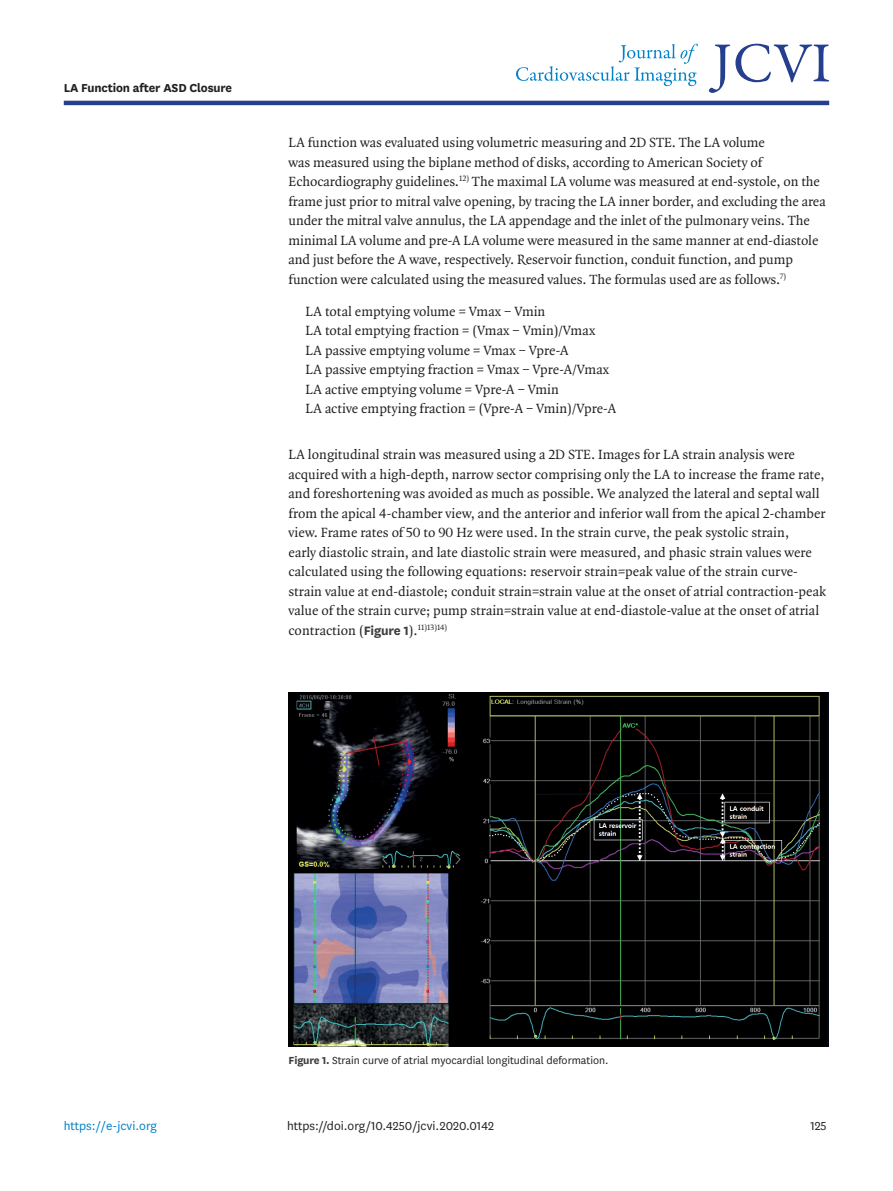
<style>
.page{position:relative;width:893px;height:1191px;background:#fff}
.page>*{position:absolute;margin:0;border:0;box-sizing:border-box;transform-origin:0 0}
.body_p{font:14.25px/19.5px "Quadraat OT";color:#231f20}
.lu1_m{font:14.25px "Quadraat OT";color:#231f20}
.lu1_l{font:14.25px "Quadraat OT";color:#231f20}
.lu1_f{font:14.25px "Quadraat OT";color:#231f20}
.doi_running_footer{font:13.5px "National";color:#231f20}
.alt-title-type{font:700 13.5px "National";letter-spacing:-.01em;color:#231f20}
.t1{font:13.5px "National";color:#0081c8}
.fig_caption{font:12px "National";color:#231f20}
.s1{font-family:"National";font-weight:700;color:#3e3e3f}
.s2{font-weight:700;color:#3e3e3f}
</style>
<div class="page">
<hr style="left:64px;top:101px;width:765px;height:4px;background:#253f8e">
<svg style="left:709px;top:44px;width:120px;height:49px"></svg>
<svg style="left:516px;top:44px;width:182px;height:42px"></svg>
<img style="left:289px;top:692px;width:540px;height:354px">
<p class="alt-title-type" style="left:64px;top:78px;width:170px">LA Function after ASD Closure</p>
<p class="body_p" style="left:289px;top:133px;width:539px">LA function was evaluated using volumetric measuring and 2D STE. The LA volume<br>was measured using the biplane method of disks, according to American Society of Echocardiography guidelines.<sup>12)</sup> The maximal LA volume was measured at end-systole, on the frame just prior to mitral valve opening, by tracing the LA inner border, and excluding the area under the mitral valve annulus, the LA appendage and the inlet of the pulmonary veins. The minimal LA volume and pre-A LA volume were measured in the same manner at end-diastole and just before the A wave, respectively. Reservoir function, conduit function, and pump function were calculated using the measured values. The formulas used are as follows.<sup>7)</sup></p>
<p class="lu1_f" style="left:306px;top:302px;width:241px">LA total emptying volume = Vmax − Vmin</p>
<p class="lu1_m" style="left:306px;top:321px;width:291px">LA total emptying fraction = (Vmax − Vmin)/Vmax</p>
<p class="lu1_m" style="left:306px;top:341px;width:265px">LA passive emptying volume = Vmax − Vpre-A</p>
<p class="lu1_m" style="left:306px;top:360px;width:305px">LA passive emptying fraction = Vmax − Vpre-A/Vmax</p>
<p class="lu1_m" style="left:306px;top:380px;width:255px">LA active emptying volume = Vpre-A − Vmin</p>
<p class="lu1_l" style="left:306px;top:399px;width:312px">LA active emptying fraction = (Vpre-A − Vmin)/Vpre-A</p>
<p class="body_p" style="left:289px;top:445px;width:539px">LA longitudinal strain was measured using a 2D STE. Images for LA strain analysis were acquired with a high-depth, narrow sector comprising only the LA to increase the frame rate, and foreshortening was avoided as much as possible. We analyzed the lateral and septal wall from the apical 4-chamber view, and the anterior and inferior wall from the apical 2-chamber view. Frame rates of 50 to 90 Hz were used. In the strain curve, the peak systolic strain,<br>early diastolic strain, and late diastolic strain were measured, and phasic strain values were calculated using the following equations: reservoir strain=peak value of the strain curve&shy;strain value at end-diastole; conduit strain=strain value at the onset of atrial contraction-peak value of the strain curve; pump strain=strain value at end-diastole-value at the onset of atrial contraction (<span class="s1">Figure 1</span>).<sup>11)13)14)</sup></p>
<p class="fig_caption" style="left:289px;top:1052px;width:322px"><span class="s2">Figure 1.</span> Strain curve of atrial myocardial longitudinal deformation.</p>
<p class="t1" style="left:64px;top:1116px;width:95px">https://e-jcvi.org</p>
<p class="doi_running_footer" style="left:287px;top:1116px;width:208px">https://doi.org/10.4250/jcvi.2020.0142</p>
<p class="doi_running_footer" style="left:810px;top:1116px;width:18px">125</p>
</div>
